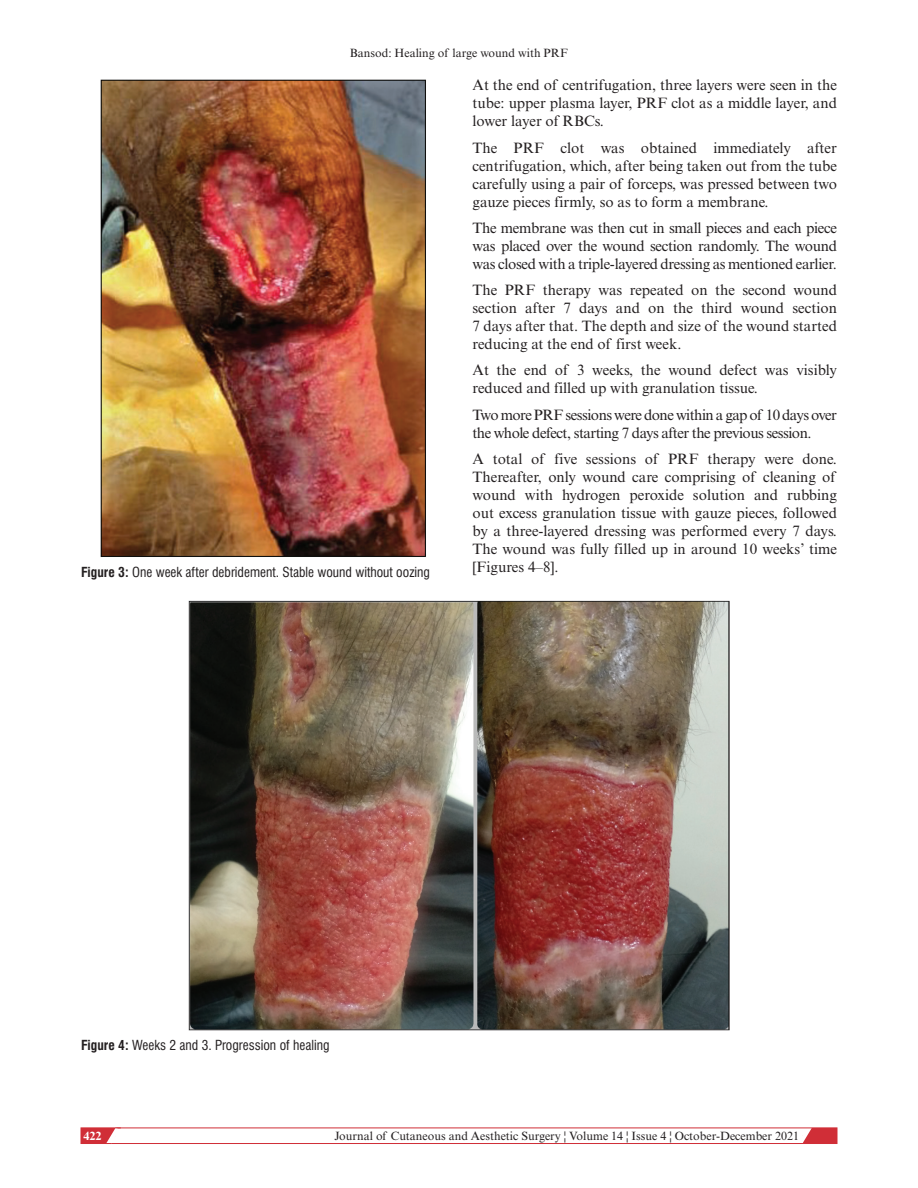
<style>
.page{position:relative;width:918px;height:1188px;background:#fff}
.page>*{position:absolute;margin:0;border:0;box-sizing:border-box;transform-origin:0 0}
.t1{font:15px/18px "Times New Roman MT Std";color:#231f20;text-align:justify}
.t2{font:15px/18px "Times New Roman MT Std";letter-spacing:-.035em;color:#231f20}
.t3{font:condensed 13.5px "Swiss 721 BT";color:#231f20}
.t4{font:12px "Times New Roman MT Std";color:#231f20}
.t5{font:700 12px "Times New Roman MT Std";color:#fff}
.s1{font-weight:700}
</style>
<div class="page">
<svg style="left:798px;top:1127px;width:39px;height:15px"></svg>
<div style="left:81px;top:1128px;width:756px;height:16px;border:1px solid #d02e37"></div>
<svg style="left:81px;top:1127px;width:40px;height:17px"></svg>
<img style="left:100px;top:80px;width:326px;height:477px">
<img style="left:188px;top:601px;width:542px;height:429px">
<p class="t4" style="left:350px;top:46px;width:220px">Bansod: Healing of large wound with PRF</p>
<p class="t3" style="left:81px;top:564px;width:351px"><span class="s1">Figure 3:</span> One week after debridement. Stable wound without oozing</p>
<p class="t1" style="left:472px;top:76px;width:366px">At the end of centrifugation, three layers were seen in the tube: upper plasma layer, PRF clot as a middle layer, and lower layer of RBCs.</p>
<p class="t1" style="left:472px;top:138px;width:366px">The PRF clot was obtained immediately after centrifugation, which, after being taken out from the tube carefully using a pair of forceps, was pressed between two gauze pieces firmly, so as to form a membrane.</p>
<p class="t1" style="left:472px;top:219px;width:366px">The membrane was then cut in small pieces and each piece was placed over the wound section randomly. The wound was closed with a triple-layered dressing as mentioned earlier.</p>
<p class="t1" style="left:472px;top:281px;width:366px">The PRF therapy was repeated on the second wound section after 7 days and on the third wound section 7 days after that. The depth and size of the wound started reducing at the end of first week.</p>
<p class="t1" style="left:472px;top:361px;width:366px">At the end of 3 weeks, the wound defect was visibly reduced and filled up with granulation tissue.</p>
<p class="t2" style="left:472px;top:405px;width:366px">Two more PRF sessions were done within a gap of 10 days over the whole defect, starting 7 days after the previous session.</p>
<p class="t1" style="left:472px;top:450px;width:366px">A total of five sessions of PRF therapy were done.<br>Thereafter, only wound care comprising of cleaning of wound with hydrogen peroxide solution and rubbing out excess granulation tissue with gauze pieces, followed by a three-layered dressing was performed every 7 days.<br>The wound was fully filled up in around 10 weeks’ time [Figures 4–8].</p>
<p class="t3" style="left:81px;top:1037px;width:250px"><span class="s1">Figure 4:</span> Weeks 2 and 3. Progression of healing</p>
<p class="t5" style="left:83px;top:1128px;width:19px">422</p>
<p class="t4" style="left:335px;top:1129px;width:466px">Journal of Cutaneous and Aesthetic Surgery ¦ Volume 14 ¦ Issue 4 ¦ October-December 2021</p>
</div>
